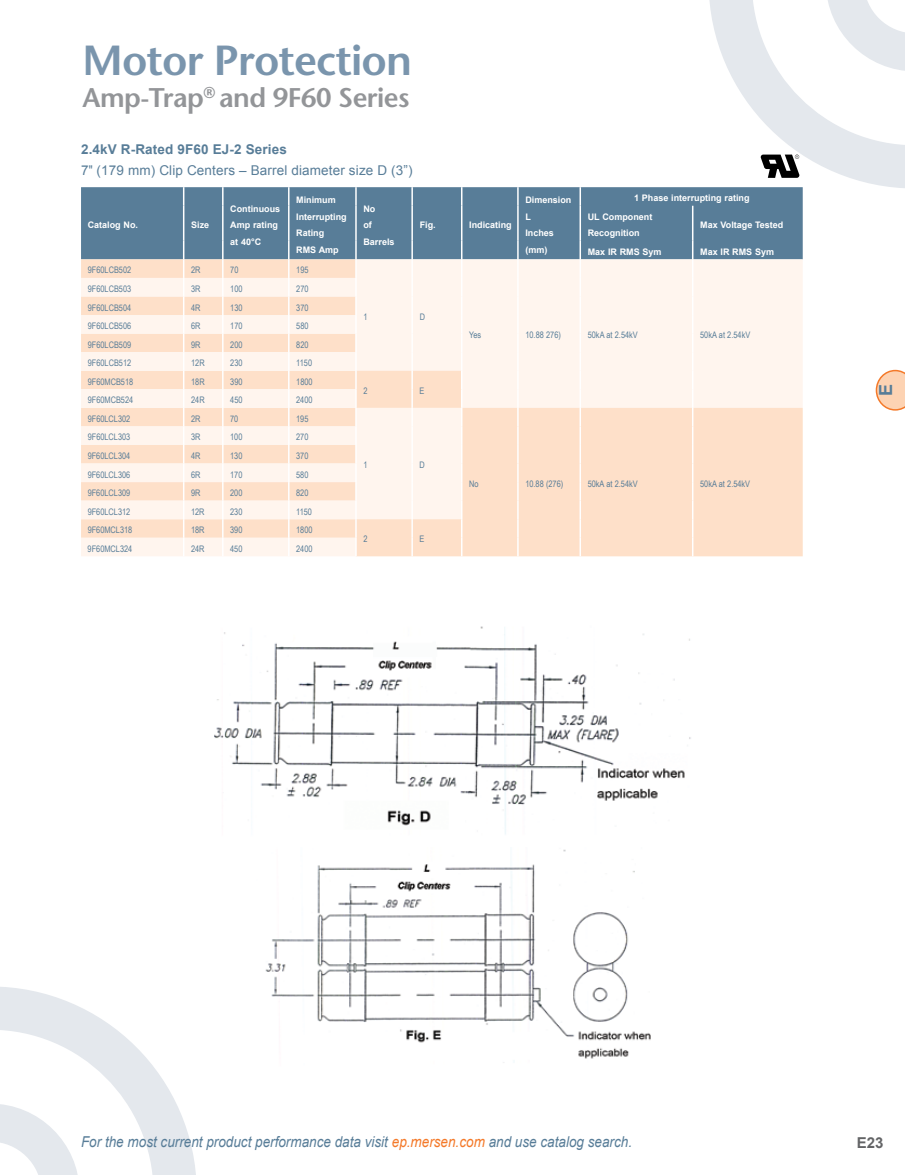
<style>
.page{position:relative;width:905px;height:1175px;background:#fff}
.page>*{position:absolute;margin:0;border:0;box-sizing:border-box;transform-origin:0 0}
.t1{font:600 42px "Stone Sans Std";letter-spacing:-.02em;color:#7a95ad}
.t2{font:600 27px "Stone Sans Std";letter-spacing:-.02em;color:#939598}
.t3{font:700 18px "Arial";color:#587d98}
.t4{font:italic 15px "Arial";color:#587d98;scale:.9 1}
.t5{font:700 15px "Arial";color:#636466}
.t6{font:13.5px/21px "Arial";letter-spacing:.01em;color:#587d98}
.t7{font:9px "Arial Narrow";color:#587d98}
.t8{font:700 9px/16.5px "Arial";color:#fff}
.s1{font-weight:700}
.s2{font-family:"Arial Narrow"}
.s3{color:#f47929}
</style>
<div class="page">
<svg style="left:0;top:987px;width:196px;height:187px"></svg>
<svg style="left:875px;top:370px;width:29px;height:40px"></svg>
<div style="left:81px;top:187px;width:721px;height:72px;background:#587d98"></div>
<div style="left:81px;top:259px;width:274px;height:19px;background:#fee0c9"></div>
<div style="left:462px;top:259px;width:340px;height:112px;background:#fff5ee"></div>
<svg style="left:81px;top:278px;width:274px;height:278px;background:#feebdd"></svg>
<svg style="left:462px;top:371px;width:340px;height:185px;background:#fee4d0"></svg>
<svg style="left:222px;top:187px;width:1px;height:19px"></svg>
<svg style="left:355px;top:187px;width:2px;height:19px"></svg>
<svg style="left:461px;top:187px;width:1px;height:19px"></svg>
<svg style="left:579px;top:187px;width:2px;height:19px"></svg>
<hr style="left:222px;top:206px;width:1px;height:35px;background:#fff">
<hr style="left:355px;top:206px;width:2px;height:35px;background:#fff">
<hr style="left:461px;top:206px;width:1px;height:35px;background:#fff">
<hr style="left:579px;top:206px;width:2px;height:35px;background:#fff">
<svg style="left:222px;top:241px;width:1px;height:315px"></svg>
<svg style="left:579px;top:241px;width:2px;height:315px"></svg>
<svg style="left:183px;top:187px;width:1px;height:19px"></svg>
<hr style="left:183px;top:206px;width:1px;height:35px;background:#fff">
<svg style="left:183px;top:241px;width:1px;height:315px"></svg>
<svg style="left:288px;top:187px;width:1px;height:19px"></svg>
<hr style="left:288px;top:206px;width:1px;height:35px;background:#fff">
<svg style="left:288px;top:241px;width:1px;height:315px"></svg>
<svg style="left:411px;top:187px;width:2px;height:19px"></svg>
<hr style="left:411px;top:206px;width:2px;height:35px;background:#fff">
<svg style="left:355px;top:241px;width:107px;height:315px;background:#f5e9e1"></svg>
<svg style="left:517px;top:187px;width:1px;height:19px"></svg>
<hr style="left:517px;top:206px;width:1px;height:35px;background:#fff">
<svg style="left:517px;top:241px;width:1px;height:315px"></svg>
<hr style="left:692px;top:206px;width:1px;height:35px;background:#fff">
<svg style="left:692px;top:241px;width:1px;height:315px"></svg>
<svg style="left:708px;top:0;width:196px;height:188px"></svg>
<img style="left:214px;top:626px;width:477px;height:208px">
<img style="left:265px;top:849px;width:386px;height:214px">
<h1 class="t1" style="left:82px;top:35px;width:331px">Motor Protection</h1>
<h2 class="t2" style="left:82px;top:82px;width:328px">Amp-Trap<sup>®</sup> and 9F60 Series</h2>
<h3 class="t6" style="left:81px;top:139px;width:333px"><span class="s1">2.4kV R-Rated 9F60 EJ-2 Series<br></span>7<span class="s2">"</span> (179 mm) Clip Centers – Barrel diameter size D (3”)</h3>
<p class="t8" style="left:88px;top:217px;width:52px">Catalog No.</p>
<p class="t8" style="left:191px;top:217px;width:20px">Size</p>
<p class="t8" style="left:230px;top:200px;width:51px">Continuous<br>Amp rating at 40°C</p>
<p class="t8" style="left:296px;top:192px;width:52px">Minimum<br>Interrupting<br>Rating<br>RMS Amp</p>
<p class="t8" style="left:363px;top:200px;width:33px">No<br>of<br>Barrels</p>
<p class="t7" style="left:88px;top:264px;width:45px">9F60LCB502</p>
<p class="t7" style="left:191px;top:264px;width:11px">2R</p>
<p class="t7" style="left:230px;top:264px;width:10px">70</p>
<p class="t7" style="left:296px;top:264px;width:14px">195</p>
<p class="t8" style="left:419px;top:217px;width:18px">Fig.</p>
<p class="t8" style="left:469px;top:217px;width:44px">Indicating</p>
<p class="t8" style="left:525px;top:192px;width:48px">Dimension<br>L<br>Inches (mm)</p>
<p class="t8" style="left:587px;top:189px;width:163px;line-height:18.6px;text-indent:46px">1 Phase interrupting rating<br>UL Component</p>
<p class="t8" style="left:700px;top:217px;width:85px">Max Voltage Tested</p>
<p class="t8" style="left:587px;top:225px;width:54px">Recognition</p>
<p class="t8" style="left:587px;top:244px;width:75px">Max IR RMS Sym</p>
<p class="t8" style="left:700px;top:244px;width:75px">Max IR RMS Sym</p>
<p class="t7" style="left:88px;top:282px;width:45px">9F60LCB503</p>
<p class="t7" style="left:191px;top:282px;width:11px">3R</p>
<p class="t7" style="left:230px;top:282px;width:14px">100</p>
<p class="t7" style="left:296px;top:282px;width:14px">270</p>
<p class="t7" style="left:88px;top:301px;width:45px">9F60LCB504</p>
<p class="t7" style="left:191px;top:301px;width:11px">4R</p>
<p class="t7" style="left:230px;top:301px;width:14px">130</p>
<p class="t7" style="left:296px;top:301px;width:14px">370</p>
<p class="t7" style="left:88px;top:319px;width:45px">9F60LCB506</p>
<p class="t7" style="left:191px;top:319px;width:11px">6R</p>
<p class="t7" style="left:230px;top:319px;width:14px">170</p>
<p class="t7" style="left:296px;top:319px;width:14px">580</p>
<p class="t7" style="left:88px;top:338px;width:45px">9F60LCB509</p>
<p class="t7" style="left:191px;top:338px;width:11px">9R</p>
<p class="t7" style="left:230px;top:338px;width:14px">200</p>
<p class="t7" style="left:296px;top:338px;width:14px">820</p>
<p class="t7" style="left:88px;top:356px;width:45px">9F60LCB512</p>
<p class="t7" style="left:191px;top:356px;width:15px">12R</p>
<p class="t7" style="left:230px;top:356px;width:14px">230</p>
<p class="t7" style="left:296px;top:356px;width:17px">1150</p>
<p class="t7" style="left:88px;top:375px;width:47px">9F60MCB518</p>
<p class="t7" style="left:191px;top:375px;width:15px">18R</p>
<p class="t7" style="left:230px;top:375px;width:14px">390</p>
<p class="t7" style="left:296px;top:375px;width:18px">1800</p>
<p class="t7" style="left:88px;top:393px;width:47px">9F60MCB524</p>
<p class="t7" style="left:191px;top:393px;width:15px">24R</p>
<p class="t7" style="left:230px;top:393px;width:14px">450</p>
<p class="t7" style="left:296px;top:393px;width:18px">2400</p>
<p class="t7" style="left:88px;top:412px;width:44px">9F60LCL302</p>
<p class="t7" style="left:191px;top:412px;width:11px">2R</p>
<p class="t7" style="left:230px;top:412px;width:10px">70</p>
<p class="t7" style="left:296px;top:412px;width:14px">195</p>
<p class="t7" style="left:88px;top:430px;width:44px">9F60LCL303</p>
<p class="t7" style="left:191px;top:430px;width:11px">3R</p>
<p class="t7" style="left:230px;top:430px;width:14px">100</p>
<p class="t7" style="left:296px;top:430px;width:14px">270</p>
<p class="t7" style="left:88px;top:449px;width:44px">9F60LCL304</p>
<p class="t7" style="left:191px;top:449px;width:11px">4R</p>
<p class="t7" style="left:230px;top:449px;width:14px">130</p>
<p class="t7" style="left:296px;top:449px;width:14px">370</p>
<p class="t7" style="left:88px;top:468px;width:44px">9F60LCL306</p>
<p class="t7" style="left:191px;top:468px;width:11px">6R</p>
<p class="t7" style="left:230px;top:468px;width:14px">170</p>
<p class="t7" style="left:296px;top:468px;width:14px">580</p>
<p class="t7" style="left:88px;top:486px;width:44px">9F60LCL309</p>
<p class="t7" style="left:191px;top:486px;width:11px">9R</p>
<p class="t7" style="left:230px;top:486px;width:14px">200</p>
<p class="t7" style="left:296px;top:486px;width:14px">820</p>
<p class="t7" style="left:88px;top:505px;width:44px">9F60LCL312</p>
<p class="t7" style="left:191px;top:505px;width:15px">12R</p>
<p class="t7" style="left:230px;top:505px;width:14px">230</p>
<p class="t7" style="left:296px;top:505px;width:17px">1150</p>
<p class="t7" style="left:88px;top:523px;width:46px">9F60MCL318</p>
<p class="t7" style="left:191px;top:523px;width:15px">18R</p>
<p class="t7" style="left:230px;top:523px;width:14px">390</p>
<p class="t7" style="left:296px;top:523px;width:18px">1800</p>
<p class="t7" style="left:88px;top:542px;width:46px">9F60MCL324</p>
<p class="t7" style="left:191px;top:542px;width:15px">24R</p>
<p class="t7" style="left:230px;top:542px;width:14px">450</p>
<p class="t7" style="left:296px;top:542px;width:18px">2400</p>
<p class="t7" style="left:363px;top:310px;width:6px">1</p>
<p class="t7" style="left:419px;top:310px;width:7px">D</p>
<p class="t7" style="left:363px;top:384px;width:6px">2</p>
<p class="t7" style="left:419px;top:384px;width:6px">E</p>
<p class="t7" style="left:363px;top:458px;width:6px">1</p>
<p class="t7" style="left:419px;top:458px;width:7px">D</p>
<p class="t7" style="left:363px;top:532px;width:6px">2</p>
<p class="t7" style="left:419px;top:532px;width:6px">E</p>
<p class="t7" style="left:469px;top:328px;width:14px">Yes</p>
<p class="t7" style="left:525px;top:328px;width:37px">10.88 276)</p>
<p class="t7" style="left:587px;top:328px;width:52px">50kA at 2.54kV</p>
<p class="t7" style="left:700px;top:328px;width:52px">50kA at 2.54kV</p>
<p class="t7" style="left:469px;top:477px;width:11px">No</p>
<p class="t7" style="left:525px;top:477px;width:39px">10.88 (276)</p>
<p class="t7" style="left:587px;top:477px;width:52px">50kA at 2.54kV</p>
<p class="t7" style="left:700px;top:477px;width:52px">50kA at 2.54kV</p>
<h3 class="t3" style="left:873px;top:396px;width:14px;rotate:-90deg">E</h3>
<h3 class="t4" style="left:81px;top:1131px;width:613px">For the most current product performance data visit <span class="s3">ep.mersen.com</span> and use catalog search.</h3>
<h3 class="t5" style="left:856px;top:1133px;width:28px">E23</h3>
</div>
